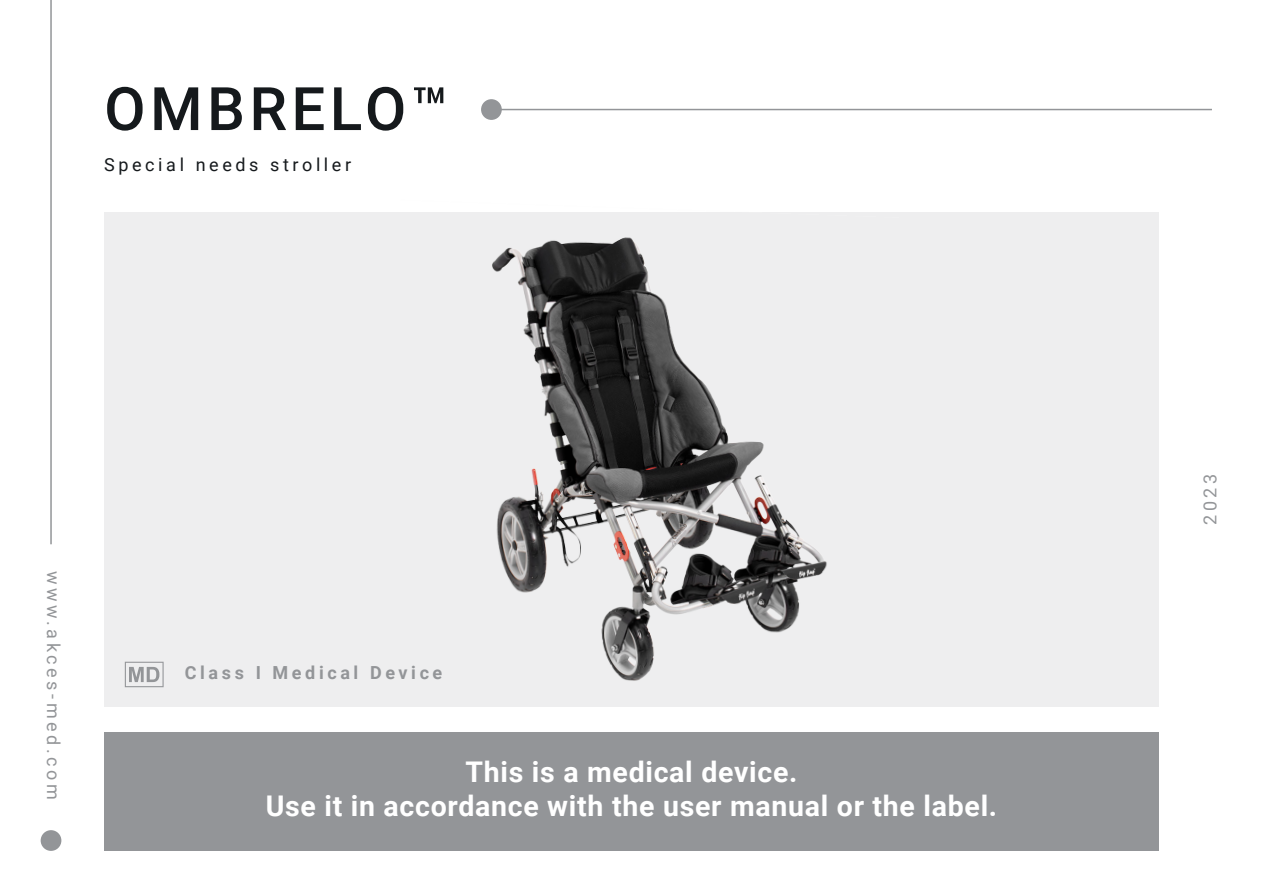
<style>
.page{position:relative;width:1263px;height:893px;background:#fff}
.page>*{position:absolute;margin:0;border:0;box-sizing:border-box;transform-origin:0 0}
.t1{font:500 60px "Roboto";letter-spacing:.075em;color:#15191c}
.t2{font:700 28.5px/34.2px "Roboto";letter-spacing:.025em;color:#fff;text-align:center}
.t3{font:18px "Roboto";letter-spacing:.2em;color:#939598}
.t4{font:18px "Roboto";letter-spacing:.2em;color:#15191c}
.t5{font:700 18px "Roboto";letter-spacing:.2em;color:#939598}
</style>
<div class="page">
<hr style="left:50px;top:0;width:2px;height:544px;background:#939598">
<div style="left:41px;top:830px;width:20px;height:21px;background:#939598;border-radius:50%"></div>
<div style="left:104px;top:213px;width:1055px;height:494px;background:#eeeeef"></div>
<div style="left:104px;top:733px;width:1055px;height:118px;background:#939598"></div>
<svg style="left:125px;top:662px;width:39px;height:25px"></svg>
<hr style="left:491px;top:109px;width:721px;height:1px;background:#939598">
<div style="left:481px;top:99px;width:21px;height:21px;background:#939598;border-radius:50%"></div>
<img style="left:383px;top:212px;width:516px;height:469px">
<p class="t1" style="left:104px;top:67px;width:346px">OMBRELO™</p>
<p class="t4" style="left:104px;top:152px;width:248px">Special needs stroller</p>
<p class="t3" style="left:66px;top:570px;width:231px;rotate:90deg">www.akces-med.com</p>
<p class="t5" style="left:185px;top:660px;width:259px">Class I Medical Device</p>
<p class="t2" style="left:266px;top:754px;width:733px">This is a medical device.<br>Use it in accordance with the user manual or the label.</p>
<p class="t3" style="left:1197px;top:525px;width:53px;rotate:-90deg">2023</p>
</div>
